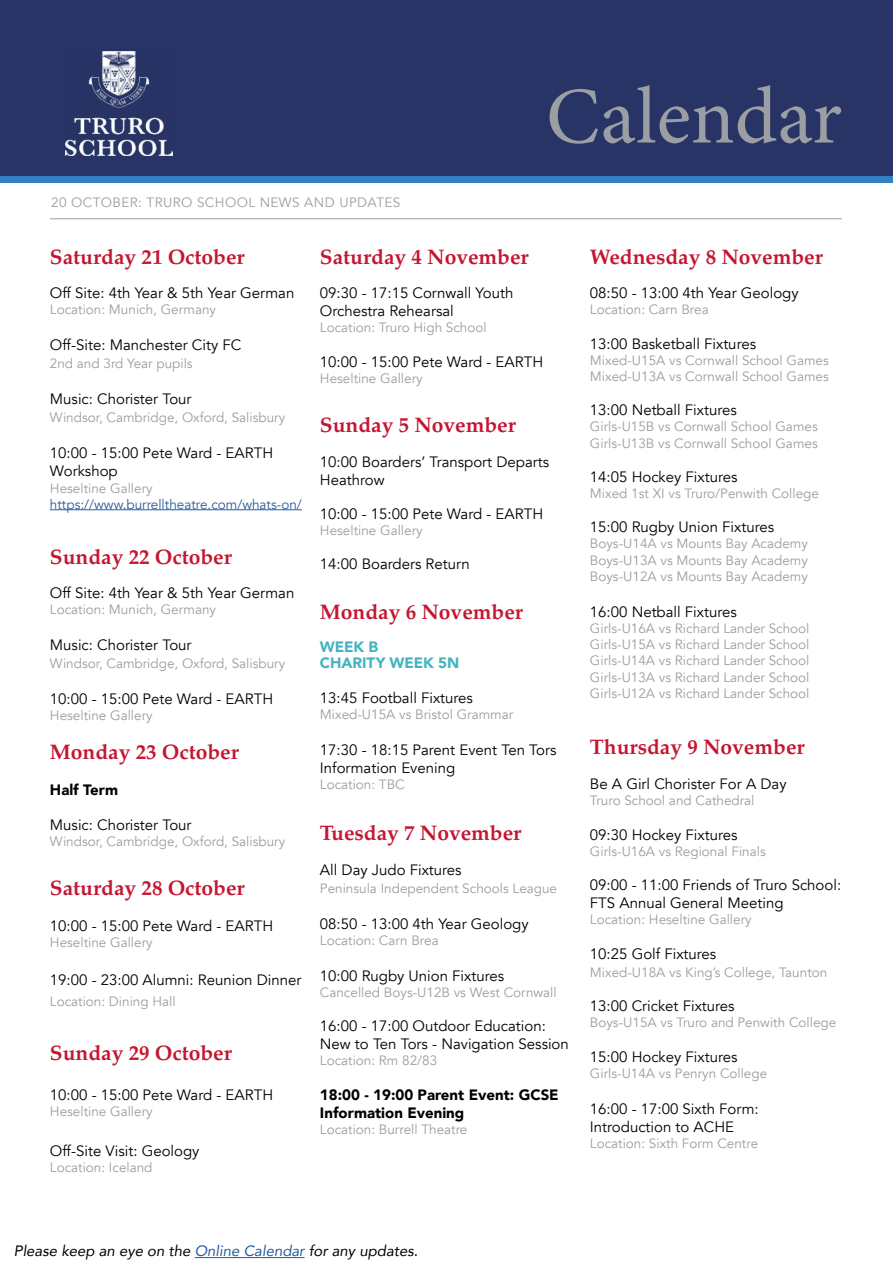
<style>
.page{position:relative;width:893px;height:1263px;background:#fff}
.page>*{position:absolute;margin:0;border:0;box-sizing:border-box;transform-origin:0 0}
.t1{font:80.55px "Minion Pro";color:#9b9ea2}
.t2{font:700 21px "Palatino";color:#c51631}
.t3{font:15px/18px "Avenir";color:#000}
.t4{font:900 15px/18px "Avenir";color:#000}
.t5{font:italic 15px "Avenir";color:#000}
.t6{font:900 15px/16.5px "Avenir";letter-spacing:-.005em;color:#43b4bf}
.t7{font:13.5px/16.2px "Avenir";color:#9b9ea2}
.t8{font:13.5px "Avenir";color:#275b9b}
.t9{font:13.5px "Avenir";letter-spacing:.03em;color:#9b9ea2}
.s1{color:#275b9b}
</style>
<div class="page">
<hr style="left:50px;top:509px;width:252px;height:1px;background:#275b9b">
<div style="left:0;top:175px;width:893px;height:8px;background:#3381c4"></div>
<div style="left:0;top:0;width:893px;height:175px;background:#273465"></div>
<img style="left:66px;top:51px;width:106px;height:104px">
<hr style="left:195px;top:1257px;width:110px;height:1px;background:#275b9b">
<hr style="left:50px;top:218px;width:792px;height:1px;background:#9b9ea2">
<p class="t9" style="left:51px;top:194px;width:351px">20 OCTOBER: TRURO SCHOOL NEWS AND UPDATES</p>
<h1 class="t1" style="left:546px;top:63px;width:297px">Calendar</h1>
<h2 class="t2" style="left:50px;top:239px;width:196px">Saturday 21 October</h2>
<p class="t3" style="left:50px;top:284px;width:246px">Off Site: 4th Year &amp; 5th Year German</p>
<p class="t7" style="left:50px;top:302px;width:168px">Location: Munich, Germany</p>
<p class="t3" style="left:50px;top:336px;width:193px">Off-Site: Manchester City FC</p>
<p class="t7" style="left:50px;top:356px;width:144px">2nd and 3rd Year pupils</p>
<p class="t3" style="left:50px;top:390px;width:143px">Music: Chorister Tour</p>
<p class="t7" style="left:50px;top:410px;width:237px">Windsor, Cambridge, Oxford, Salisbury</p>
<p class="t3" style="left:50px;top:444px;width:225px">10:00 - 15:00 Pete Ward - EARTH<br>Workshop</p>
<p class="t7" style="left:50px;top:480px;width:104px">Heseltine Gallery</p>
<p class="t8" style="left:50px;top:496px;width:253px">https://www.burrelltheatre.com/whats-on/</p>
<h2 class="t2" style="left:50px;top:539px;width:183px">Sunday 22 October</h2>
<p class="t3" style="left:50px;top:584px;width:246px">Off Site: 4th Year &amp; 5th Year German</p>
<p class="t7" style="left:50px;top:602px;width:168px">Location: Munich, Germany</p>
<p class="t3" style="left:50px;top:636px;width:143px">Music: Chorister Tour</p>
<p class="t7" style="left:50px;top:656px;width:237px">Windsor, Cambridge, Oxford, Salisbury</p>
<p class="t3" style="left:50px;top:690px;width:225px">10:00 - 15:00 Pete Ward - EARTH</p>
<p class="t7" style="left:50px;top:708px;width:104px">Heseltine Gallery</p>
<h2 class="t2" style="left:50px;top:734px;width:190px">Monday 23 October</h2>
<p class="t4" style="left:50px;top:781px;width:70px">Half Term</p>
<p class="t3" style="left:50px;top:816px;width:143px">Music: Chorister Tour</p>
<p class="t7" style="left:50px;top:833px;width:237px">Windsor, Cambridge, Oxford, Salisbury</p>
<h2 class="t2" style="left:50px;top:870px;width:196px">Saturday 28 October</h2>
<p class="t3" style="left:50px;top:917px;width:225px">10:00 - 15:00 Pete Ward - EARTH</p>
<p class="t7" style="left:50px;top:934px;width:104px">Heseltine Gallery</p>
<p class="t3" style="left:50px;top:971px;width:253px">19:00 - 23:00 Alumni: Reunion Dinner</p>
<p class="t7" style="left:50px;top:994px;width:127px">Location: Dining Hall</p>
<h2 class="t2" style="left:50px;top:1035px;width:183px">Sunday 29 October</h2>
<p class="t3" style="left:50px;top:1086px;width:225px">10:00 - 15:00 Pete Ward - EARTH</p>
<p class="t7" style="left:50px;top:1103px;width:104px">Heseltine Gallery</p>
<p class="t3" style="left:50px;top:1142px;width:151px">Off-Site Visit: Geology</p>
<p class="t7" style="left:50px;top:1159px;width:104px">Location: Iceland</p>
<h2 class="t2" style="left:320px;top:239px;width:210px">Saturday 4 November</h2>
<p class="t3" style="left:320px;top:284px;width:195px">09:30 - 17:15 Cornwall Youth<br>Orchestra Rehearsal</p>
<p class="t7" style="left:320px;top:320px;width:168px">Location: Truro High School</p>
<p class="t3" style="left:320px;top:353px;width:225px">10:00 - 15:00 Pete Ward - EARTH</p>
<p class="t7" style="left:320px;top:370px;width:104px">Heseltine Gallery</p>
<h2 class="t2" style="left:320px;top:407px;width:198px">Sunday 5 November</h2>
<p class="t3" style="left:320px;top:453px;width:231px">10:00 Boarders’ Transport Departs<br>Heathrow</p>
<p class="t3" style="left:320px;top:505px;width:225px">10:00 - 15:00 Pete Ward - EARTH</p>
<p class="t7" style="left:320px;top:522px;width:104px">Heseltine Gallery</p>
<p class="t3" style="left:320px;top:555px;width:151px">14:00 Boarders Return</p>
<h2 class="t2" style="left:320px;top:594px;width:205px">Monday 6 November</h2>
<p class="t6" style="left:320px;top:638px;width:141px">WEEK B<br>CHARITY WEEK 5N</p>
<p class="t3" style="left:320px;top:689px;width:155px">13:45 Football Fixtures</p>
<p class="t7" style="left:320px;top:706px;width:195px">Mixed-U15A vs Bristol Grammar</p>
<p class="t3" style="left:320px;top:741px;width:238px">17:30 - 18:15 Parent Event Ten Tors<br>Information Evening</p>
<p class="t7" style="left:320px;top:776px;width:86px">Location: TBC</p>
<h2 class="t2" style="left:320px;top:815px;width:203px">Tuesday 7 November</h2>
<p class="t3" style="left:320px;top:861px;width:143px">All Day Judo Fixtures</p>
<p class="t7" style="left:320px;top:880px;width:239px">Peninsula Independent Schools League</p>
<p class="t3" style="left:320px;top:915px;width:210px">08:50 - 13:00 4th Year Geology</p>
<p class="t7" style="left:320px;top:932px;width:120px">Location: Carn Brea</p>
<p class="t3" style="left:320px;top:967px;width:186px">10:00 Rugby Union Fixtures</p>
<p class="t7" style="left:320px;top:984px;width:238px">Cancelled Boys-U12B vs West Cornwall</p>
<p class="t3" style="left:320px;top:1017px;width:250px">16:00 - 17:00 Outdoor Education:<br>New to Ten Tors - Navigation Session</p>
<p class="t7" style="left:320px;top:1053px;width:119px">Location: Rm 82/83</p>
<p class="t4" style="left:320px;top:1085px;width:240px">18:00 - 19:00 Parent Event: GCSE<br>Information Evening</p>
<p class="t7" style="left:320px;top:1121px;width:149px">Location: Burrell Theatre</p>
<h2 class="t2" style="left:590px;top:239px;width:234px">Wednesday 8 November</h2>
<p class="t3" style="left:590px;top:284px;width:210px">08:50 - 13:00 4th Year Geology</p>
<p class="t7" style="left:590px;top:302px;width:120px">Location: Carn Brea</p>
<p class="t3" style="left:590px;top:335px;width:168px">13:00 Basketball Fixtures</p>
<p class="t7" style="left:590px;top:352px;width:240px">Mixed-U15A vs Cornwall School Games<br>Mixed-U13A vs Cornwall School Games</p>
<p class="t3" style="left:590px;top:401px;width:148px">13:00 Netball Fixtures</p>
<p class="t7" style="left:590px;top:419px;width:229px">Girls-U15B vs Cornwall School Games<br>Girls-U13B vs Cornwall School Games</p>
<p class="t3" style="left:590px;top:468px;width:149px">14:05 Hockey Fixtures</p>
<p class="t7" style="left:590px;top:485px;width:231px">Mixed 1st XI vs Truro/Penwith College</p>
<p class="t3" style="left:590px;top:518px;width:186px">15:00 Rugby Union Fixtures</p>
<p class="t7" style="left:590px;top:536px;width:219px;text-align:justify">Boys-U14A vs Mounts Bay Academy Boys-U13A vs Mounts Bay Academy Boys-U12A vs Mounts Bay Academy</p>
<p class="t3" style="left:590px;top:603px;width:148px">16:00 Netball Fixtures</p>
<p class="t7" style="left:590px;top:620px;width:221px;text-align:justify">Girls-U16A vs Richard Lander School Girls-U15A vs Richard Lander School Girls-U14A vs Richard Lander School Girls-U13A vs Richard Lander School Girls-U12A vs Richard Lander School</p>
<h2 class="t2" style="left:590px;top:729px;width:216px">Thursday 9 November</h2>
<p class="t3" style="left:590px;top:775px;width:198px">Be A Girl Chorister For A Day</p>
<p class="t7" style="left:590px;top:793px;width:166px">Truro School and Cathedral</p>
<p class="t3" style="left:590px;top:826px;width:149px">09:30 Hockey Fixtures</p>
<p class="t7" style="left:590px;top:843px;width:177px">Girls-U16A vs Regional Finals</p>
<p class="t3" style="left:590px;top:876px;width:253px">09:00 - 11:00 Friends of Truro School:<br>FTS Annual General Meeting</p>
<p class="t7" style="left:590px;top:912px;width:163px">Location: Heseltine Gallery</p>
<p class="t3" style="left:590px;top:945px;width:128px">10:25 Golf Fixtures</p>
<p class="t7" style="left:590px;top:964px;width:239px">Mixed-U18A vs King’s College, Taunton</p>
<p class="t3" style="left:590px;top:997px;width:146px">13:00 Cricket Fixtures</p>
<p class="t7" style="left:590px;top:1015px;width:248px">Boys-U15A vs Truro and Penwith College</p>
<p class="t3" style="left:590px;top:1048px;width:149px">15:00 Hockey Fixtures</p>
<p class="t7" style="left:590px;top:1065px;width:179px">Girls-U14A vs Penryn College</p>
<p class="t3" style="left:590px;top:1100px;width:170px">16:00 - 17:00 Sixth Form:<br>Introduction to ACHE</p>
<p class="t7" style="left:590px;top:1135px;width:170px">Location: Sixth Form Centre</p>
<p class="t5" style="left:14px;top:1242px;width:406px">Please keep an eye on the <span class="s1">Online Calendar</span> for any updates.</p>
</div>
